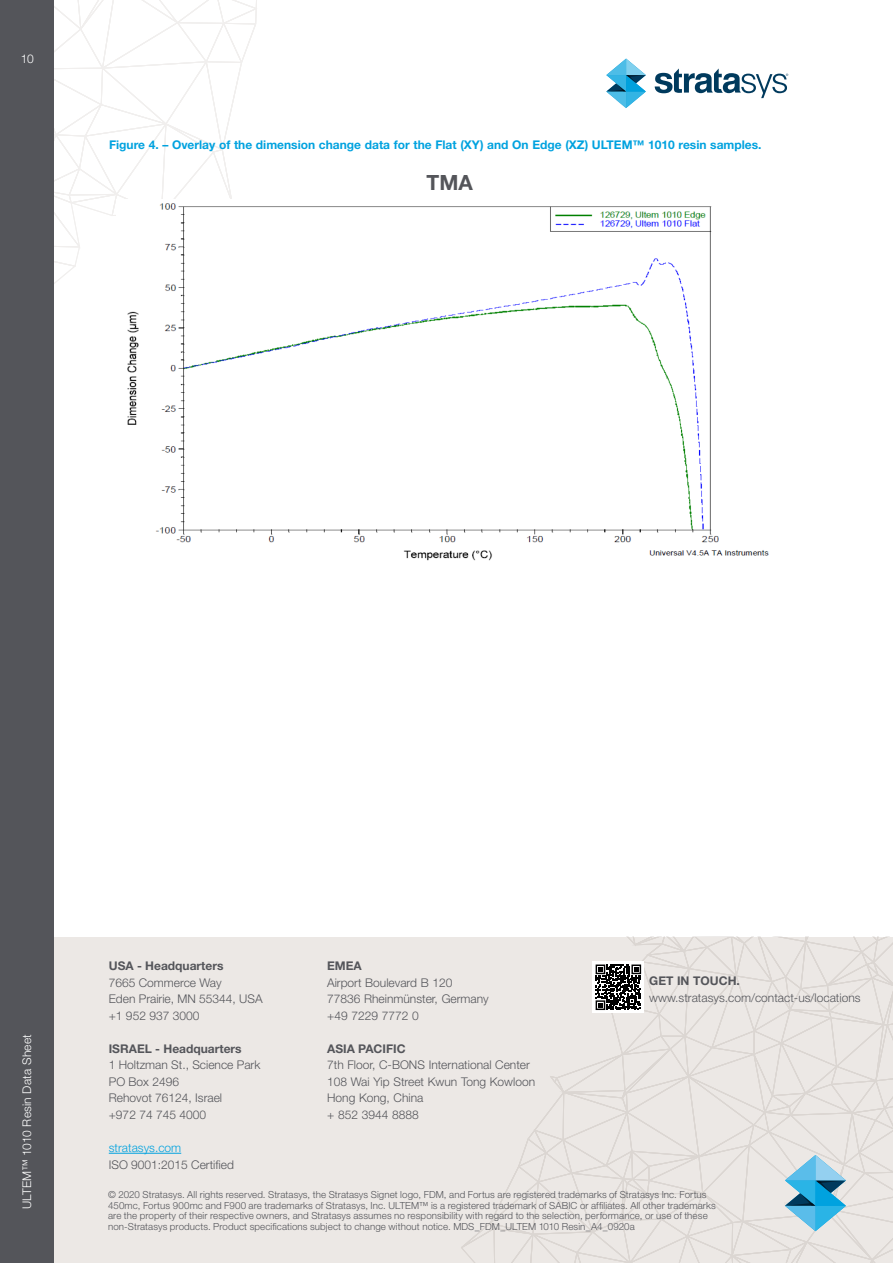
<style>
.page{position:relative;width:893px;height:1263px;background:#fff}
.page>*{position:absolute;margin:0;border:0;box-sizing:border-box;transform-origin:0 0}
.Para_Header{font:700 21px "Helvetica Neue LT Std";color:#54555a}
.t1{font:300 12px/16.5px "Helvetica Neue LT Std";color:#54555a}
.Para_Header-2{font:700 12px "Helvetica Neue LT Std";color:#00a2df}
.t2{font:700 12px "Helvetica Neue LT Std";color:#54555a}
.t3{font:300 12px "Helvetica Neue LT Std";letter-spacing:.01em;color:#fff}
.t4{font:300 12px "Helvetica Neue LT Std";color:#00a2df}
.t5{font:300 9.75px/10.5px "Helvetica Neue LT Std";letter-spacing:.01em;color:#54555a}
</style>
<div class="page">
<div style="left:54px;top:937px;width:839px;height:326px;background:#ece8e5"></div>
<hr style="left:109px;top:1153px;width:72px;height:1px;background:#00a2df">
<svg style="left:461px;top:937px;width:432px;height:326px"></svg>
<svg style="left:54px;top:0;width:203px;height:284px"></svg>
<div style="left:0;top:0;width:54px;height:1263px;background:#54555a"></div>
<svg style="left:606px;top:59px;width:40px;height:49px"></svg>
<svg style="left:655px;top:68px;width:133px;height:30px"></svg>
<img style="left:116px;top:199px;width:653px;height:362px">
<p class="t3" style="left:21px;top:51px;width:14px">10</p>
<p class="Para_Header-2" style="left:109px;top:137px;width:654px">Figure 4. – Overlay of the dimension change data for the Flat (XY) and On Edge (XZ) ULTEM™ 1010 resin samples.</p>
<p class="Para_Header" style="left:427px;top:170px;width:48px">TMA</p>
<p class="t3" style="left:20px;top:1209px;width:176px;rotate:-90deg">ULTEM™ 1010 Resin Data Sheet</p>
<p class="t2" style="left:109px;top:959px;width:116px">USA - Headquarters</p>
<p class="t1" style="left:109px;top:974px;width:155px">7665 Commerce Way<br>Eden Prairie, MN 55344, USA +1 952 937 3000</p>
<p class="t2" style="left:109px;top:1041px;width:134px">ISRAEL - Headquarters</p>
<p class="t1" style="left:109px;top:1056px;width:153px">1 Holtzman St., Science Park<br>PO Box 2496<br>Rehovot 76124, Israel<br>+972 74 745 4000</p>
<p class="t4" style="left:109px;top:1140px;width:74px">stratasys.com</p>
<p class="t1" style="left:109px;top:1156px;width:127px">ISO 9001:2015 Certified</p>
<p class="t2" style="left:327px;top:959px;width:36px">EMEA</p>
<p class="t1" style="left:327px;top:974px;width:163px">Airport Boulevard B 120<br>77836 Rheinmünster, Germany +49 7229 7772 0</p>
<p class="t2" style="left:327px;top:1041px;width:80px">ASIA PACIFIC</p>
<p class="t1" style="left:327px;top:1056px;width:210px">7th Floor, C-BONS International Center<br>108 Wai Yip Street Kwun Tong Kowloon<br>Hong Kong, China<br>+ 852 3944 8888</p>
<p class="t2" style="left:649px;top:974px;width:92px">GET IN TOUCH.</p>
<p class="t1" style="left:649px;top:989px;width:213px">www.stratasys.com/contact-us/locations</p>
<p class="t5" style="left:108px;top:1189px;width:609px">© 2020 Stratasys. All rights reserved. Stratasys, the Stratasys Signet logo, FDM, and Fortus are registered trademarks of Stratasys Inc. Fortus 450mc, Fortus 900mc and F900 are trademarks of Stratasys, Inc. ULTEM™ is a registered trademark of SABIC or affiliates. All other trademarks are the property of their respective owners, and Stratasys assumes no responsibility with regard to the selection, performance, or use of these non-Stratasys products. Product specifications subject to change without notice. MDS_FDM_ULTEM 1010 Resin_A4_0920a</p>
</div>
